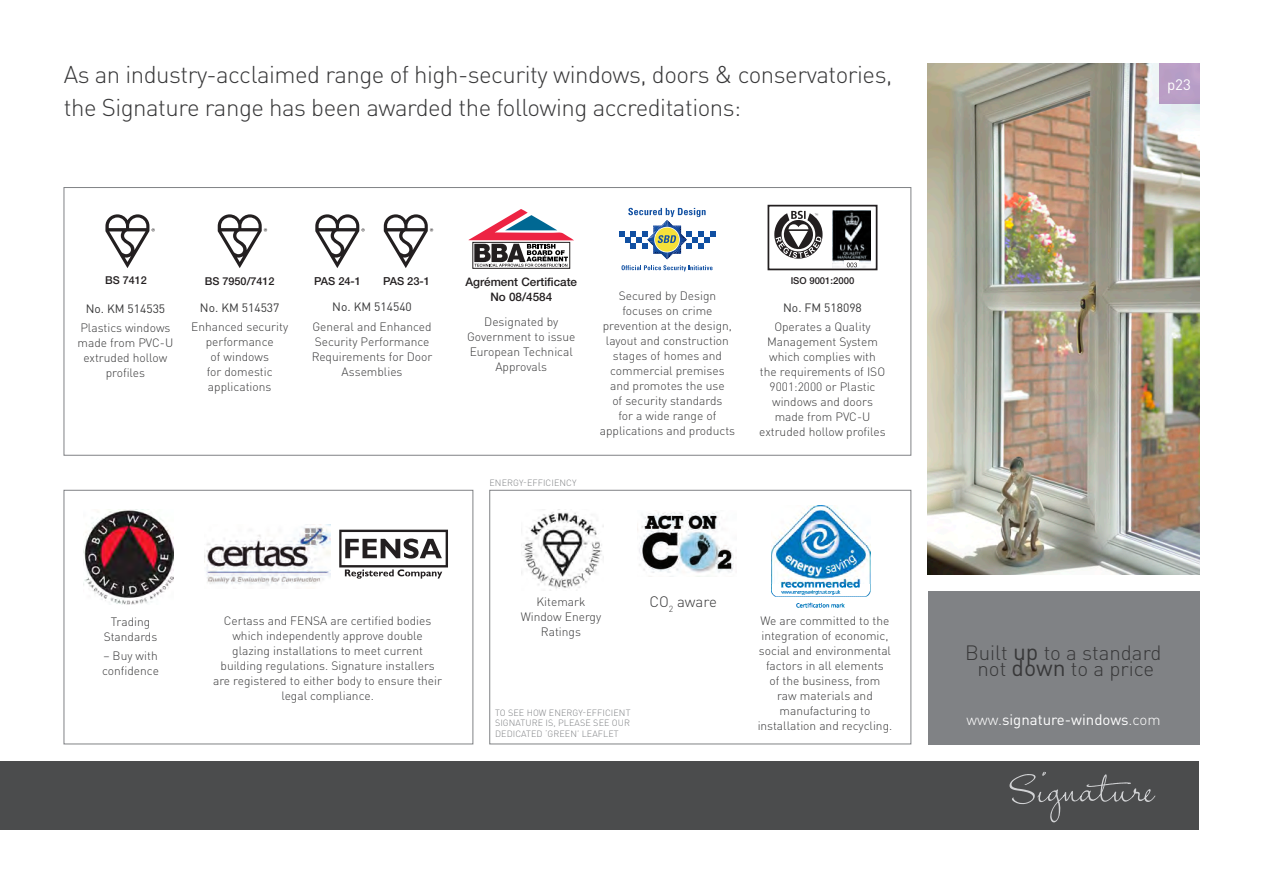
<style>
.page{position:relative;width:1263px;height:893px;background:#fff}
.page>*{position:absolute;margin:0;border:0;box-sizing:border-box;transform-origin:0 0}
.t1{font:300 24px "DIN Pro";letter-spacing:-.02em;color:#383839}
.t2{font:300 20.55px "DIN Pro";color:#383839}
.t3{font:15px "DIN Pro";color:#fff}
.t4{font:300 15px "DIN Pro";letter-spacing:-.005em;color:#383839}
.t5{font:300 12px/15px "DIN Pro";color:#383839;text-align:center}
.t6{font:12px "DIN Pro";color:#383839}
.t7{font:500 11.7px/14.9px "Helvetica Neue";color:#231f20;text-align:center}
.t8{font:500 11.1px "Helvetica Neue";color:#231f20}
.t9{font:500 10.8px "Helvetica Neue";color:#231f20}
.t10{font:500 9.45px "Helvetica Neue";color:#231f20}
.t11{font:300 9px/10.8px "DIN Pro";letter-spacing:.01em;color:#808285;text-align:justify}
.s1{font-weight:400;font-size:22.95px}
.s2{font-weight:300}
</style>
<div class="page">
<div style="left:0;top:761px;width:1199px;height:68px;background:#4b4c4d"></div>
<svg style="left:1009px;top:772px;width:146px;height:50px"></svg>
<div style="left:64px;top:490px;width:409px;height:254px;border:1px solid #808285"></div>
<img style="left:928px;top:64px;width:271px;height:510px">
<div style="left:472px;top:242px;width:98px;height:27px;border:1px solid #231f20"></div>
<svg style="left:468px;top:209px;width:106px;height:58px"></svg>
<svg style="left:105px;top:214px;width:50px;height:54px"></svg>
<svg style="left:218px;top:214px;width:49px;height:54px"></svg>
<div style="left:767px;top:205px;width:110px;height:65px;border:2px solid #231f20"></div>
<svg style="left:774px;top:211px;width:48px;height:48px"></svg>
<img style="left:832px;top:211px;width:39px;height:56px">
<svg style="left:844px;top:260px;width:15px;height:7px"></svg>
<svg style="left:847px;top:263px;width:10px;height:4px"></svg>
<svg style="left:339px;top:530px;width:109px;height:49px"></svg>
<svg style="left:315px;top:214px;width:50px;height:54px"></svg>
<svg style="left:384px;top:214px;width:49px;height:54px"></svg>
<div style="left:1159px;top:64px;width:40px;height:40px;background:#ba9ec6"></div>
<img style="left:204px;top:524px;width:126px;height:62px">
<div style="left:489px;top:490px;width:422px;height:254px;border:1px solid #808285"></div>
<img style="left:521px;top:509px;width:82px;height:82px">
<img style="left:637px;top:512px;width:97px;height:61px">
<img style="left:771px;top:506px;width:100px;height:101px">
<img style="left:84px;top:509px;width:89px;height:96px">
<div style="left:928px;top:591px;width:271px;height:153px;background:#808285"></div>
<svg style="left:621px;top:265px;width:92px;height:6px"></svg>
<svg style="left:619px;top:208px;width:97px;height:51px"></svg>
<p class="t1" style="left:64px;top:56px;width:830px">As an industry-acclaimed range of high-security windows, doors &amp; conservatories,</p>
<p class="t1" style="left:64px;top:89px;width:679px">the Signature range has been awarded the following accreditations:</p>
<p class="t3" style="left:1167px;top:72px;width:25px">p23</p>
<p class="t9" style="left:105px;top:274px;width:43px">BS 7412</p>
<p class="t6" style="left:86px;top:299px;width:81px">No. KM 514535</p>
<p class="t5" style="left:78px;top:319px;width:97px">Plastics windows made from PVC-U extruded hollow profiles</p>
<p class="t9" style="left:205px;top:275px;width:71px">BS 7950/7412</p>
<p class="t10" style="left:791px;top:275px;width:65px">ISO 9001:2000</p>
<p class="t6" style="left:783px;top:298px;width:80px">No. FM 518098</p>
<p class="t5" style="left:759px;top:318px;width:128px">Operates a Quality<br>Management System which complies with the requirements of ISO<br>9001:2000 or Plastic windows and doors made from PVC-U extruded hollow profiles</p>
<p class="t8" style="left:314px;top:274px;width:48px">PAS 24-1</p>
<p class="t8" style="left:383px;top:274px;width:48px">PAS 23-1</p>
<p class="t6" style="left:332px;top:298px;width:81px">No. KM 514540</p>
<p class="t5" style="left:312px;top:318px;width:122px">General and Enhanced<br>Security Performance<br>Requirements for Door<br>Assemblies</p>
<p class="t7" style="left:465px;top:274px;width:113px">Agrément Certificate<br>No 08/4584</p>
<p class="t5" style="left:600px;top:287px;width:137px">Secured by Design focuses on crime prevention at the design, layout and construction stages of homes and commercial premises and promotes the use<br>of security standards<br>for a wide range of applications and products</p>
<p class="t6" style="left:200px;top:298px;width:81px">No. KM 514537</p>
<p class="t5" style="left:191px;top:318px;width:98px">Enhanced security performance<br>of windows<br>for domestic applications</p>
<p class="t5" style="left:467px;top:313px;width:110px">Designated by<br>Government to issue<br>European Technical<br>Approvals</p>
<p class="t11" style="left:489px;top:476px;width:89px">ENERGY-EFFICIENCY</p>
<p class="t5" style="left:104px;top:613px;width:55px">Trading<br>Standards</p>
<p class="t5" style="left:102px;top:647px;width:58px;text-align:left">– Buy with confidence</p>
<p class="t5" style="left:213px;top:612px;width:230px">Certass and FENSA are certified bodies which independently approve double glazing installations to meet current building regulations. Signature installers are registered to either body to ensure their legal compliance.</p>
<p class="t5" style="left:521px;top:593px;width:82px">Kitemark<br>Window Energy<br>Ratings</p>
<p class="t4" style="left:649px;top:590px;width:69px">CO<sub>2</sub> aware</p>
<p class="t5" style="left:758px;top:612px;width:136px">We are committed to the integration of economic, social and environmental factors in all elements<br>of the business, from<br>raw materials and manufacturing to installation and recycling.</p>
<p class="t2" style="left:965px;top:637px;width:198px">Built <span class="s1">up</span> to a standard</p>
<p class="t2" style="left:977px;top:653px;width:178px">not <span class="s1">down</span> to a price</p>
<p class="t11" style="left:495px;top:706px;width:137px">TO SEE HOW ENERGY-EFFICIENT SIGNATURE IS, PLEASE SEE OUR DEDICATED ‘GREEN’ LEAFLET</p>
<p class="t3" style="left:966px;top:707px;width:196px"><span class="s2">www.</span>signature-windows<span class="s2">.com</span></p>
</div>
